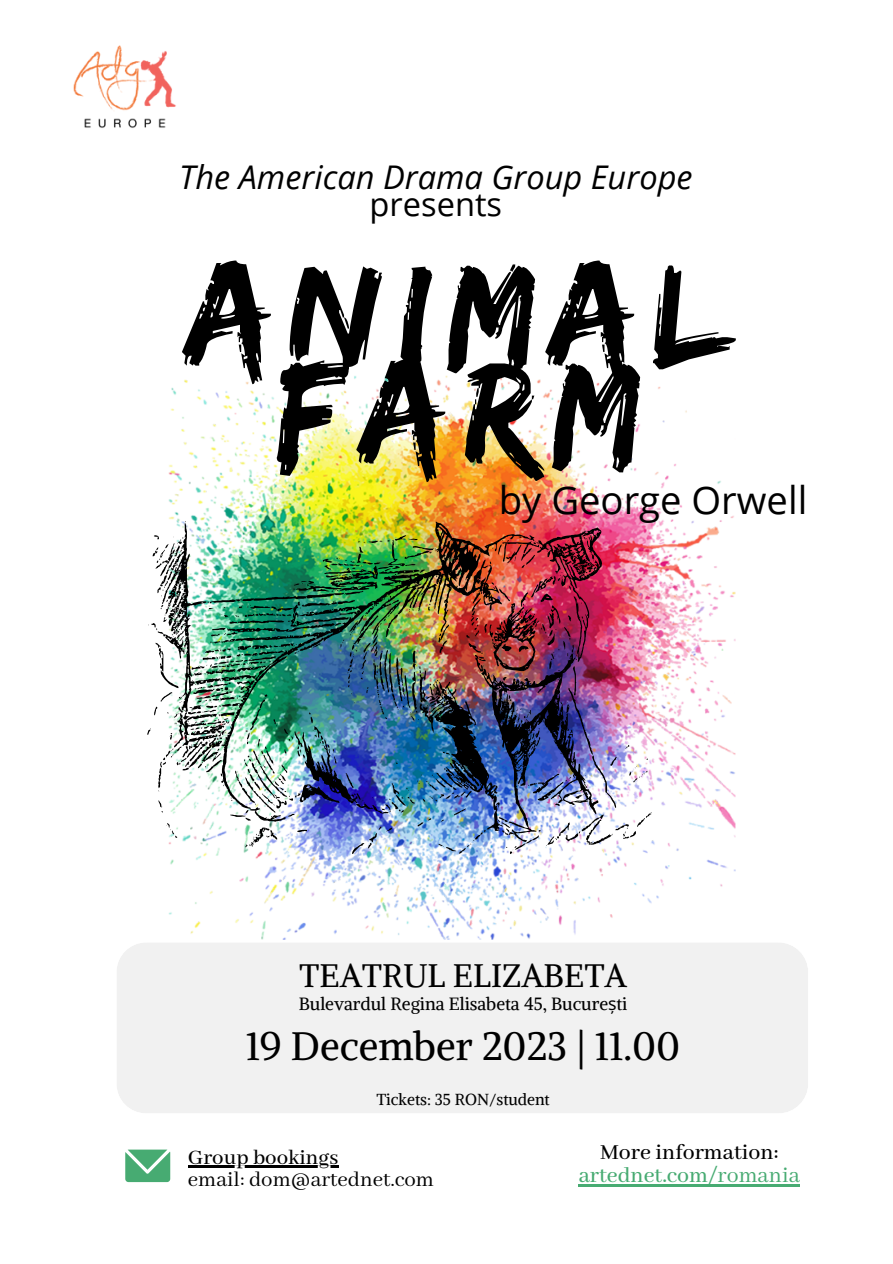
<style>
.page{position:relative;width:893px;height:1264px;background:#fff}
.page>*{position:absolute;margin:0;border:0;box-sizing:border-box;transform-origin:0 0}
.t1{font:148.8px "Edo";letter-spacing:.1em;color:#000}
.t2{font:39.45px "Alike";color:#000}
.t3{font:38.25px "Open Sans";color:#000}
.t4{font:italic 32.55px "Open Sans";color:#000}
.t5{font:32.55px "Open Sans";color:#000}
.t6{font:32.4px "Alike";color:#000}
.t7{font:500 23.85px "Abhaya Libre";color:#47ab72}
.t8{font:500 23.85px "Abhaya Libre";color:#000}
.t9{font:22.8px "Abhaya Libre";color:#000}
.t10{font:500 22.8px "Abhaya Libre";color:#000}
.t11{font:17.7px "Alike";color:#000}
.t12{font:15.9px "Alike";color:#000}
.s1{font-family:"Noto Sans"}
.s2{font-weight:400}
</style>
<div class="page">
<img style="left:168px;top:375px;width:567px;height:564px">
<img style="left:147px;top:521px;width:504px;height:333px">
<div style="left:117px;top:939px;width:691px;height:174px;background:#f1f1f1"></div>
<svg style="left:125px;top:1149px;width:45px;height:33px"></svg>
<hr style="left:188px;top:1165px;width:150px;height:2px;background:#000">
<hr style="left:578px;top:1184px;width:130px;height:2px;background:#47ab72">
<hr style="left:708px;top:1184px;width:92px;height:2px;background:#47ab72">
<img style="left:73px;top:45px;width:103px;height:83px">
<p class="t4" style="left:179px;top:154px;width:515px">The American Drama Group Europe</p>
<p class="t5" style="left:369px;top:181px;width:134px">presents</p>
<p class="t1" style="left:187px;top:228px;width:544px">Animal</p>
<p class="t1" style="left:276px;top:326px;width:365px">farm</p>
<p class="t3" style="left:498px;top:473px;width:310px">by George Orwell</p>
<p class="t6" style="left:299px;top:954px;width:329px">TEATRUL ELIZABETA</p>
<p class="t11" style="left:299px;top:992px;width:330px">Bulevardul Regina Elisabeta 45, Bucure<span class="s1">ș</span>ti</p>
<p class="t2" style="left:246px;top:1020px;width:436px">19 December 2023 | 11.00</p>
<p class="t12" style="left:376px;top:1089px;width:175px">Tickets: 35 RON/student</p>
<p class="t10" style="left:188px;top:1144px;width:152px">Group bookings</p>
<p class="t9" style="left:188px;top:1166px;width:248px">email: dom@artednet.com</p>
<p class="t8" style="left:600px;top:1138px;width:180px">More information:</p>
<p class="t7" style="left:578px;top:1162px;width:223px">artednet.com<span class="s2">/romania</span></p>
</div>
